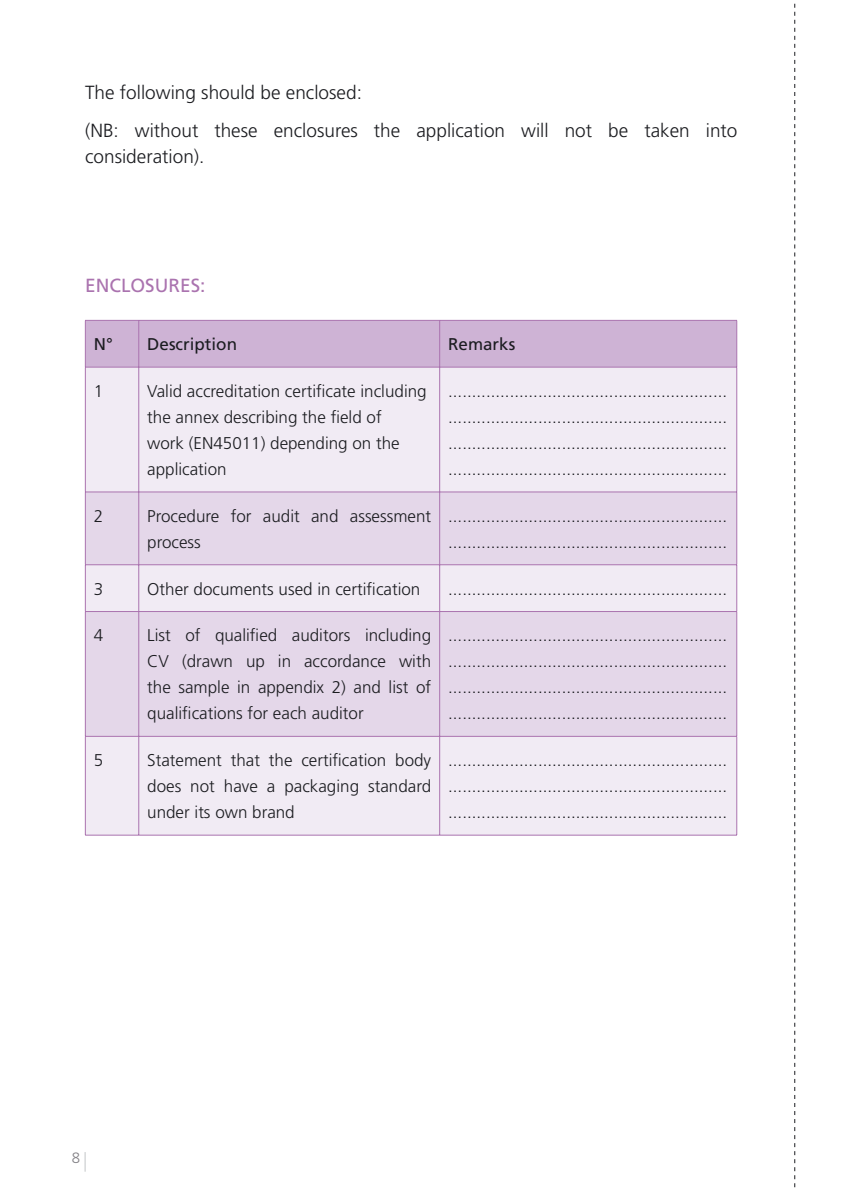
<style>
.page{position:relative;width:851px;height:1191px;background:#fff}
.page>*{position:absolute;margin:0;border:0;box-sizing:border-box;transform-origin:0 0}
.t1{font:300 19px/37.4px "Frutiger LT Std";color:#1b1c20}
.t2{font:19px "Frutiger LT Std";color:#aa73af}
.t3{font:300 17px/26px "Frutiger LT Std";color:#1b1c20;text-align:justify}
.t4{font:17px "Frutiger LT Std";color:#1b1c20}
.t5{font:300 15px "Frutiger LT Std";color:#817f84}
</style>
<div class="page">
<svg style="left:85px;top:1152px;width:1px;height:19px"></svg>
<div style="left:86px;top:321px;width:650px;height:46px;background:#ceb3d5"></div>
<div style="left:86px;top:368px;width:650px;height:467px;background:#f1ebf4"></div>
<svg style="left:86px;top:492px;width:650px;height:244px;background:#e6daea"></svg>
<hr style="left:85px;top:320px;width:54px;height:1px;background:#aa73af">
<hr style="left:85px;top:320px;width:1px;height:47px;background:#aa73af">
<hr style="left:139px;top:320px;width:300px;height:1px;background:#aa73af">
<hr style="left:138px;top:320px;width:1px;height:47px;background:#aa73af">
<hr style="left:439px;top:320px;width:298px;height:1px;background:#aa73af">
<hr style="left:439px;top:320px;width:1px;height:47px;background:#aa73af">
<hr style="left:736px;top:320px;width:1px;height:47px;background:#aa73af">
<hr style="left:85px;top:367px;width:54px;height:1px;background:#aa73af">
<hr style="left:85px;top:367px;width:1px;height:125px;background:#aa73af">
<hr style="left:139px;top:367px;width:300px;height:1px;background:#aa73af">
<hr style="left:138px;top:367px;width:1px;height:125px;background:#aa73af">
<hr style="left:439px;top:367px;width:298px;height:1px;background:#aa73af">
<hr style="left:439px;top:367px;width:1px;height:125px;background:#aa73af">
<hr style="left:736px;top:367px;width:1px;height:125px;background:#aa73af">
<hr style="left:85px;top:491px;width:54px;height:1px;background:#aa73af">
<hr style="left:85px;top:492px;width:1px;height:72px;background:#aa73af">
<hr style="left:139px;top:491px;width:300px;height:1px;background:#aa73af">
<hr style="left:138px;top:492px;width:1px;height:72px;background:#aa73af">
<hr style="left:439px;top:491px;width:298px;height:1px;background:#aa73af">
<hr style="left:439px;top:492px;width:1px;height:72px;background:#aa73af">
<hr style="left:736px;top:492px;width:1px;height:72px;background:#aa73af">
<hr style="left:85px;top:564px;width:54px;height:1px;background:#aa73af">
<hr style="left:85px;top:565px;width:1px;height:46px;background:#aa73af">
<hr style="left:139px;top:564px;width:300px;height:1px;background:#aa73af">
<hr style="left:138px;top:565px;width:1px;height:46px;background:#aa73af">
<hr style="left:439px;top:564px;width:298px;height:1px;background:#aa73af">
<hr style="left:439px;top:565px;width:1px;height:46px;background:#aa73af">
<hr style="left:736px;top:565px;width:1px;height:46px;background:#aa73af">
<hr style="left:85px;top:611px;width:54px;height:1px;background:#aa73af">
<hr style="left:85px;top:612px;width:1px;height:124px;background:#aa73af">
<hr style="left:139px;top:611px;width:300px;height:1px;background:#aa73af">
<hr style="left:138px;top:612px;width:1px;height:124px;background:#aa73af">
<hr style="left:439px;top:611px;width:298px;height:1px;background:#aa73af">
<hr style="left:439px;top:612px;width:1px;height:124px;background:#aa73af">
<hr style="left:736px;top:612px;width:1px;height:124px;background:#aa73af">
<hr style="left:85px;top:736px;width:54px;height:1px;background:#aa73af">
<hr style="left:85px;top:736px;width:1px;height:99px;background:#aa73af">
<hr style="left:139px;top:736px;width:300px;height:1px;background:#aa73af">
<hr style="left:138px;top:736px;width:1px;height:99px;background:#aa73af">
<hr style="left:439px;top:736px;width:298px;height:1px;background:#aa73af">
<hr style="left:439px;top:736px;width:1px;height:99px;background:#aa73af">
<hr style="left:736px;top:736px;width:1px;height:99px;background:#aa73af">
<hr style="left:85px;top:835px;width:354px;height:1px;background:#aa73af">
<hr style="left:439px;top:835px;width:298px;height:1px;background:#aa73af">
<svg style="left:794px;top:3px;width:1px;height:1185px"></svg>
<p class="t1" style="left:85px;top:75px;width:653px">The following should be enclosed:<br>(NB: without these enclosures the application will not be taken into</p>
<p class="t1" style="left:85px;top:138px;width:121px">consideration).</p>
<p class="t2" style="left:85px;top:277px;width:122px">ENCLOSURES:</p>
<p class="t4" style="left:94px;top:337px;width:21px">N°</p>
<p class="t4" style="left:147px;top:337px;width:91px">Description</p>
<p class="t4" style="left:448px;top:337px;width:69px">Remarks</p>
<p class="t3" style="left:94px;top:379px;width:11px">1</p>
<p class="t3" style="left:147px;top:379px;width:281px;text-align:left">Valid accreditation certificate including the annex describing the field of<br>work (EN45011) depending on the application</p>
<p class="t3" style="left:448px;top:379px;width:280px">........................................................... ........................................................... ........................................................... ...........................................................</p>
<p class="t3" style="left:94px;top:503px;width:11px">2</p>
<p class="t3" style="left:147px;top:503px;width:285px">Procedure for audit and assessment process</p>
<p class="t3" style="left:448px;top:503px;width:280px">........................................................... ...........................................................</p>
<p class="t3" style="left:94px;top:576px;width:11px">3</p>
<p class="t3" style="left:147px;top:576px;width:274px">Other documents used in certification</p>
<p class="t3" style="left:448px;top:576px;width:280px">...........................................................</p>
<p class="t3" style="left:94px;top:623px;width:11px">4</p>
<p class="t3" style="left:147px;top:623px;width:285px">List of qualified auditors including CV (drawn up in accordance with the sample in appendix 2) and list of qualifications for each auditor</p>
<p class="t3" style="left:448px;top:623px;width:280px">........................................................... ........................................................... ........................................................... ...........................................................</p>
<p class="t3" style="left:94px;top:748px;width:11px">5</p>
<p class="t3" style="left:147px;top:748px;width:285px">Statement that the certification body does not have a packaging standard under its own brand</p>
<p class="t3" style="left:448px;top:748px;width:280px">........................................................... ........................................................... ...........................................................</p>
<p class="t5" style="left:72px;top:1150px;width:10px">8</p>
</div>
